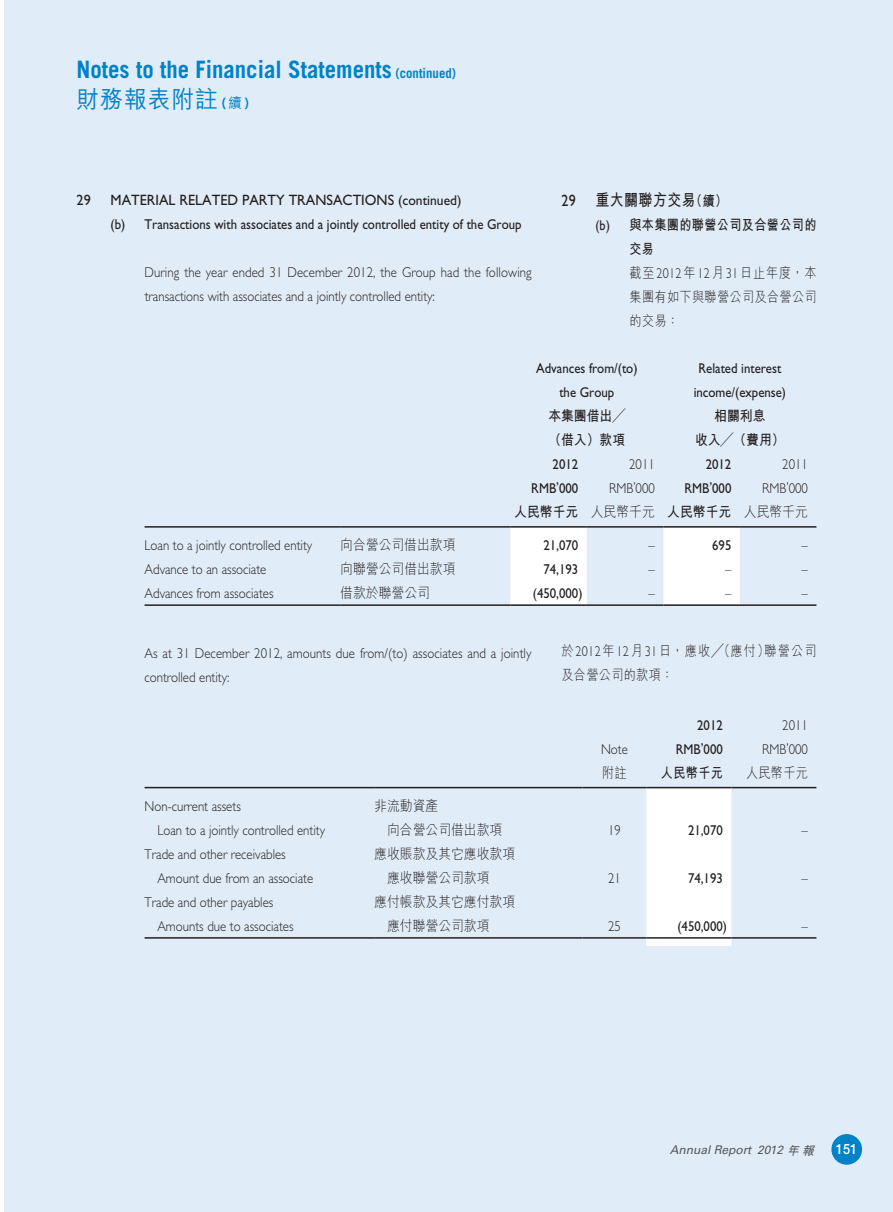
<style>
.page{position:relative;width:893px;height:1212px;background:#fff}
.page>*{position:absolute;margin:0;border:0;box-sizing:border-box;transform-origin:0 0}
.t1{font:700 24px "Trade Gothic LT Std";color:#0082c8;scale:.95 1}
.t2{font:500 24px "M Hei HK";letter-spacing:.04em;color:#0082c8;scale:.95 1}
.t3{font:700 16.5px "M Hei HK";letter-spacing:.03em;color:#231f20;scale:.85 1}
.t4{font:15px "Gill Sans Std";color:#231f20;scale:.95 1}
.t5{font:300 14.25px/24px "Gill Sans Std";color:#231f20;scale:.9 1}
.t6{font:14.25px/24px "Gill Sans Std";color:#231f20;text-align:center;scale:.9 1}
.t7{font:300 14.25px/24px "M Hei HK";letter-spacing:.03em;color:#231f20;scale:.85 1}
.t8{font:300 14.25px/24px "M Hei HK";color:#231f20;scale:.9 1}
.t9{font:700 14.25px/24px "M Hei HK";color:#231f20;scale:.9 1}
.t10{font:300 14.25px "M Hei HK";color:#231f20;scale:.85 1}
.t11{font:700 14.25px "M Hei HK";color:#231f20;scale:.85 1}
.t12{font:500 14.25px "Helvetica Neue LT Std";color:#fff;scale:.9 1}
.t13{font:italic 12px "Univers LT Std";color:#57585a}
.s1{font-size:13.5px}
.s2{font-family:"Trade Gothic LT Std";font-weight:700;font-size:14.25px}
.s3{font-size:14.25px}
.s4{font-family:"Gill Sans Std";font-weight:400}
.s5{font-weight:700}
.s6{font-family:"Gill Sans Std"}
.s7{font-weight:300}
.s8{font-family:"M Hei HK";font-weight:700}
.s9{font-family:"Helvetica Neue LT Std";font-weight:500;font-style:normal;font-size:16.5px}
</style>
<div class="page">
<div style="left:4px;top:0;width:889px;height:1212px;background:#e0ecf7"></div>
<div style="left:831px;top:1134px;width:31px;height:31px;background:#0082c8;border-radius:50%"></div>
<svg style="left:510px;top:528px;width:230px;height:76px"></svg>
<hr style="left:145px;top:526px;width:195px;height:2px;background:#231f20">
<hr style="left:340px;top:526px;width:170px;height:2px;background:#231f20">
<hr style="left:510px;top:526px;width:77px;height:2px;background:#231f20">
<hr style="left:587px;top:526px;width:76px;height:2px;background:#231f20">
<hr style="left:663px;top:526px;width:77px;height:2px;background:#231f20">
<hr style="left:740px;top:526px;width:76px;height:2px;background:#231f20">
<hr style="left:145px;top:604px;width:195px;height:2px;background:#231f20">
<hr style="left:340px;top:604px;width:170px;height:2px;background:#231f20">
<hr style="left:510px;top:604px;width:77px;height:2px;background:#231f20">
<hr style="left:587px;top:604px;width:76px;height:2px;background:#231f20">
<hr style="left:663px;top:604px;width:77px;height:2px;background:#231f20">
<hr style="left:740px;top:604px;width:76px;height:2px;background:#231f20">
<div style="left:646px;top:788px;width:85px;height:158px;background:#fff"></div>
<hr style="left:145px;top:787px;width:229px;height:1px;background:#231f20">
<hr style="left:374px;top:787px;width:209px;height:1px;background:#231f20">
<hr style="left:583px;top:787px;width:63px;height:1px;background:#231f20">
<hr style="left:646px;top:787px;width:85px;height:1px;background:#231f20">
<hr style="left:731px;top:787px;width:85px;height:1px;background:#231f20">
<hr style="left:145px;top:937px;width:229px;height:2px;background:#231f20">
<hr style="left:374px;top:937px;width:209px;height:2px;background:#231f20">
<hr style="left:583px;top:937px;width:63px;height:2px;background:#231f20">
<hr style="left:646px;top:937px;width:85px;height:2px;background:#231f20">
<hr style="left:731px;top:937px;width:85px;height:2px;background:#231f20">
<h1 class="t1" style="left:76px;top:55px;width:401px">Notes to the Financial Statements <span class="s1">(continued)</span></h1>
<h1 class="t2" style="left:76px;top:82px;width:183px">財務報表附註 <span class="s2">(</span> <span class="s3">續</span> <span class="s2">)</span></h1>
<p class="t4" style="left:77px;top:191px;width:16px">29</p>
<p class="t4" style="left:111px;top:191px;width:371px">MATERIAL RELATED PARTY TRANSACTIONS <span class="s3">(continued)</span></p>
<p class="t6" style="left:111px;top:212px;width:458px">(b) Transactions with associates and a jointly controlled entity of the Group</p>
<p class="t5" style="left:145px;top:260px;width:432px">During the year ended 31 December 2012, the Group had the following transactions with associates and a jointly controlled entity:</p>
<p class="t3" style="left:561px;top:188px;width:197px"><span class="s4">29</span> 重大關聯方交易<span class="s3">（續）</span></p>
<p class="t7" style="left:629px;top:213px;width:222px;text-indent:-34px"><span class="s4">(b)</span> <span class="s5">與本集團的聯營公司及合營公司的交易<br></span>截至<span class="s6">2012</span>年<span class="s6">12</span>月<span class="s6">31</span>日止年度，本集團有如下與聯營公司及合營公司的交易：</p>
<p class="t6" style="left:536px;top:356px;width:114px">Advances from/(to) the Group</p>
<p class="t6" style="left:694px;top:356px;width:104px">Related interest income/(expense)</p>
<p class="t9" style="left:548px;top:402px;width:87px">本集團借出╱（借入）款項</p>
<p class="t9" style="left:695px;top:402px;width:101px;text-align:center">相關利息<br>收入╱（費用）</p>
<p class="t6" style="left:553px;top:452px;width:30px">2012</p>
<p class="t5" style="left:629px;top:452px;width:30px">2011</p>
<p class="t6" style="left:706px;top:452px;width:30px">2012</p>
<p class="t5" style="left:782px;top:452px;width:30px">2011</p>
<p class="t6" style="left:531px;top:476px;width:54px">RMB’000</p>
<p class="t5" style="left:609px;top:476px;width:52px">RMB’000</p>
<p class="t6" style="left:684px;top:476px;width:54px">RMB’000</p>
<p class="t5" style="left:762px;top:476px;width:52px">RMB’000</p>
<p class="t9" style="left:514px;top:498px;width:328px">人民幣千元 <span class="s7">人民幣千元</span> 人民幣千元 <span class="s7">人民幣千元</span></p>
<p class="t5" style="left:145px;top:533px;width:188px">Loan to a jointly controlled entity</p>
<p class="t8" style="left:340px;top:532px;width:130px">向合營公司借出款項</p>
<p class="t6" style="left:543px;top:533px;width:40px">21,070</p>
<p class="t5" style="left:648px;top:533px;width:9px">–</p>
<p class="t6" style="left:712px;top:533px;width:23px">695</p>
<p class="t5" style="left:801px;top:533px;width:9px">–</p>
<p class="t5" style="left:145px;top:557px;width:137px">Advance to an associate</p>
<p class="t8" style="left:340px;top:556px;width:130px">向聯營公司借出款項</p>
<p class="t6" style="left:543px;top:557px;width:40px">74,193</p>
<p class="t5" style="left:648px;top:557px;width:9px">–</p>
<p class="t5" style="left:725px;top:557px;width:9px">–</p>
<p class="t5" style="left:801px;top:557px;width:9px">–</p>
<p class="t5" style="left:145px;top:581px;width:145px">Advances from associates</p>
<p class="t8" style="left:340px;top:580px;width:101px">借款於聯營公司</p>
<p class="t6" style="left:533px;top:581px;width:57px">(450,000)</p>
<p class="t5" style="left:648px;top:581px;width:9px">–</p>
<p class="t5" style="left:725px;top:581px;width:9px">–</p>
<p class="t5" style="left:802px;top:581px;width:9px">–</p>
<p class="t5" style="left:144px;top:641px;width:431px">As at 31 December 2012, amounts due from/(to) associates and a jointly controlled entity:</p>
<p class="t5" style="left:157px;top:794px;width:188px;text-indent:-13px">Non-current assets<br>Loan to a jointly controlled entity</p>
<p class="t8" style="left:387px;top:793px;width:130px;text-indent:-13px">非流動資產<br>向合營公司借出款項</p>
<p class="t5" style="left:157px;top:842px;width:175px;text-indent:-13px">Trade and other receivables<br>Amount due from an associate</p>
<p class="t8" style="left:387px;top:841px;width:144px;text-indent:-13px">應收賬款及其它應收款項應收聯營公司款項</p>
<p class="t5" style="left:157px;top:890px;width:153px;text-indent:-13px">Trade and other payables<br>Amounts due to associates</p>
<p class="t8" style="left:387px;top:889px;width:144px;text-indent:-13px">應付帳款及其它應付款項應付聯營公司款項</p>
<p class="t7" style="left:561px;top:639px;width:302px">於<span class="s6">2012</span>年<span class="s6">12</span>月<span class="s6">31</span>日，應收╱（應付）聯營公司及合營公司的款項：</p>
<p class="t6" style="left:697px;top:713px;width:30px">2012</p>
<p class="t5" style="left:782px;top:713px;width:30px">2011</p>
<p class="t5" style="left:601px;top:737px;width:31px">Note</p>
<p class="t6" style="left:676px;top:737px;width:54px">RMB’000</p>
<p class="t5" style="left:762px;top:737px;width:52px">RMB’000</p>
<p class="t10" style="left:602px;top:765px;width:30px">附註</p>
<p class="t11" style="left:661px;top:762px;width:74px">人民幣千元</p>
<p class="t10" style="left:746px;top:765px;width:74px">人民幣千元</p>
<p class="t5" style="left:608px;top:818px;width:16px">19</p>
<p class="t6" style="left:688px;top:818px;width:40px">21,070</p>
<p class="t5" style="left:801px;top:818px;width:9px">–</p>
<p class="t5" style="left:608px;top:866px;width:16px">21</p>
<p class="t6" style="left:688px;top:866px;width:40px">74,193</p>
<p class="t5" style="left:801px;top:866px;width:9px">–</p>
<p class="t5" style="left:608px;top:914px;width:16px">25</p>
<p class="t6" style="left:677px;top:914px;width:57px">(450,000)</p>
<p class="t5" style="left:801px;top:914px;width:9px">–</p>
<p class="t12" style="left:836px;top:1141px;width:25px">151</p>
<p class="t13" style="left:670px;top:1142px;width:191px">Annual Report 2012 <span class="s8">年報</span> <span class="s9">151</span></p>
</div>
